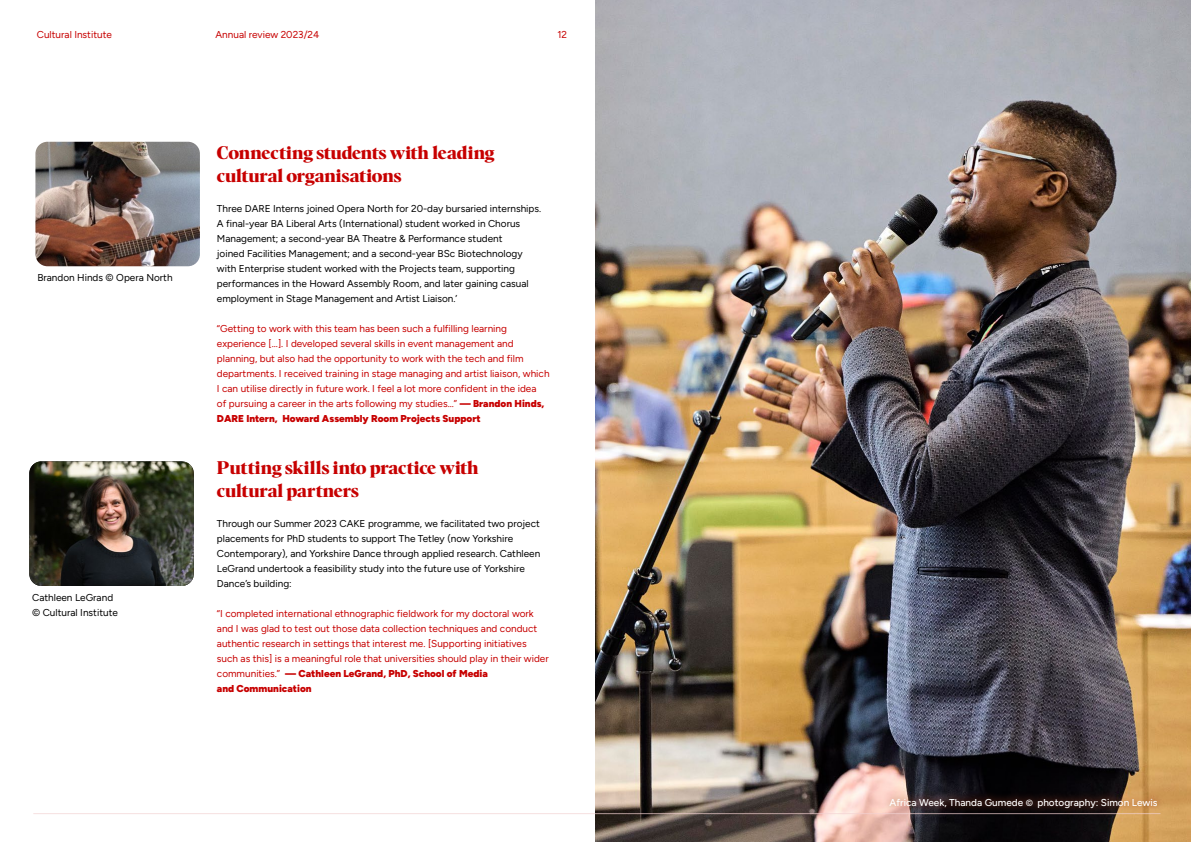
<style>
.page{position:relative;width:1191px;height:842px;background:#fff}
.page>*{position:absolute;margin:0;border:0;box-sizing:border-box;transform-origin:0 0}
.t1{font:800 19px/22.8px "Nicholas";letter-spacing:.005em;color:#c70000}
.t2{font:300 10px/15px "Figtree";color:#c70000}
.t3{font:300 10px/15px "Figtree";color:#000}
.t4{font:300 10px "Figtree";color:#fff}
.s1{font-size:9px}
</style>
<div class="page">
<img style="left:29px;top:461px;width:165px;height:125px">
<img style="left:595px;top:0;width:596px;height:842px">
<img style="left:35px;top:142px;width:165px;height:124px">
<div style="left:881px;top:790px;width:285px;height:27px;background:#a24124;opacity:.27"></div>
<hr style="left:33px;top:813px;width:1127px;height:1px;background:#f3d2d2">
<p class="t2" style="left:37px;top:27px;width:77px">Cultural Institute</p>
<p class="t2" style="left:215px;top:27px;width:105px">Annual review 2023/24</p>
<p class="t2" style="left:557px;top:27px;width:11px">12</p>
<p class="t3" style="left:37px;top:270px;width:137px">Brandon Hinds © Opera North</p>
<p class="t3" style="left:32px;top:590px;width:87px">Cathleen LeGrand © Cultural Institute</p>
<p class="t1" style="left:217px;top:141px;width:279px">Connecting students with leading cultural organisations</p>
<p class="t3" style="left:217px;top:201px;width:326px">Three DARE Interns joined Opera North for 20-day bursaried internships.<br>A final-year BA Liberal Arts (International) student worked in Chorus Management; a second-year BA Theatre &amp; Performance student<br>joined Facilities Management; and a second-year BSc Biotechnology with Enterprise student worked with the Projects team, supporting performances in the Howard Assembly Room, and later gaining casual employment in Stage Management and Artist Liaison.’</p>
<p class="t2" style="left:217px;top:321px;width:334px">“Getting to work with this team has been such a fulfilling learning experience [...]. I developed several skills in event management and planning, but also had the opportunity to work with the tech and film departments. I received training in stage managing and artist liaison, which I can utilise directly in future work. I feel a lot more confident in the idea<br>of pursuing a career in the arts following my studies...” — Brandon Hinds, DARE Intern, Howard Assembly Room Projects Support</p>
<p class="t1" style="left:217px;top:457px;width:263px">Putting skills into practice with cultural partners</p>
<p class="t3" style="left:217px;top:516px;width:325px">Through our Summer 2023 CAKE programme, we facilitated two project placements for PhD students to support The Tetley (now Yorkshire Contemporary), and Yorkshire Dance through applied research. Cathleen LeGrand undertook a feasibility study into the future use of Yorkshire Dance’s building:</p>
<p class="t2" style="left:217px;top:606px;width:333px">“I completed international ethnographic fieldwork for my doctoral work and I was glad to test out those data collection techniques and conduct authentic research in settings that interest me. [Supporting initiatives such as this] is a meaningful role that universities should play in their wider communities.” — Cathleen LeGrand, PhD, School of Media<br>and Communication</p>
<p class="t4" style="left:889px;top:797px;width:269px">Africa Week, Thanda Gumede <span class="s1">©</span> photography: Simon Lewis</p>
</div>
